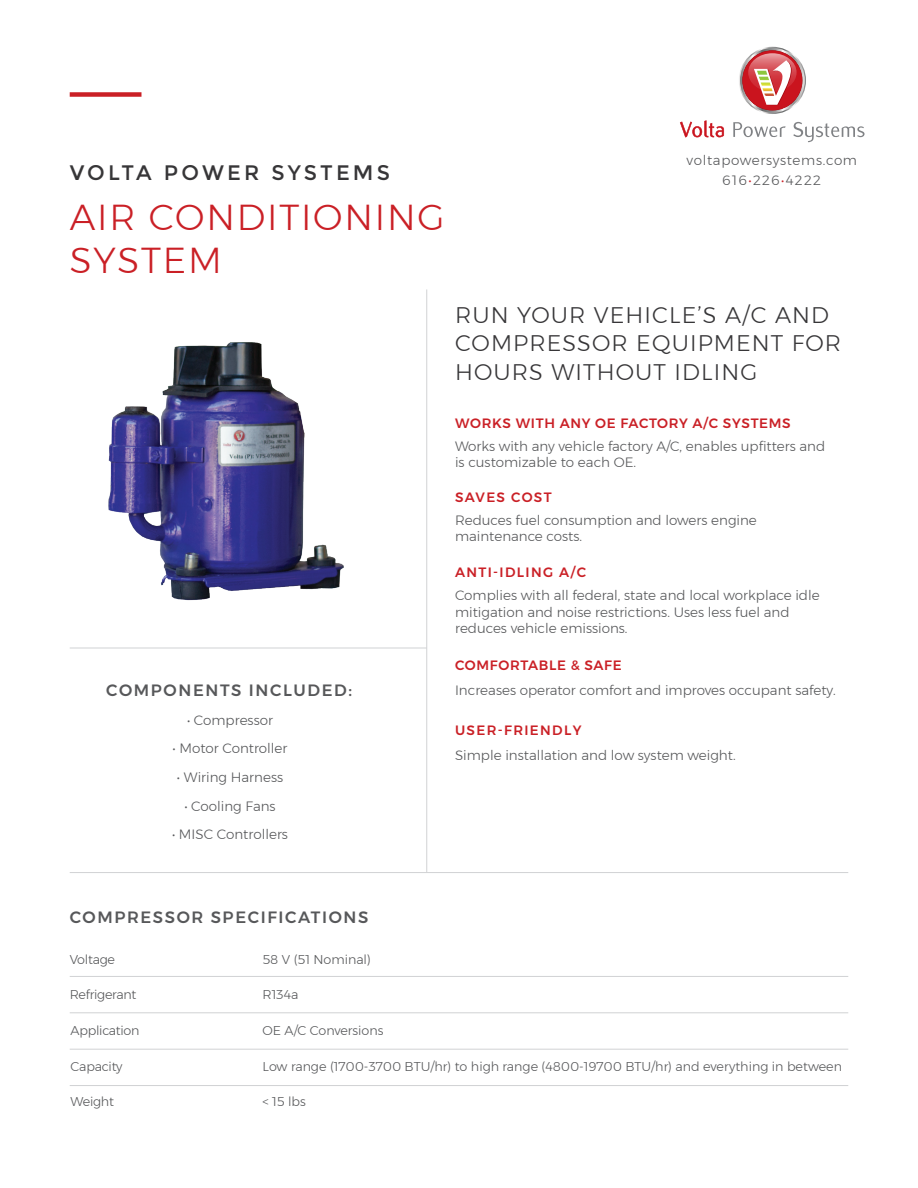
<style>
.page{position:relative;width:918px;height:1188px;background:#fff}
.page>*{position:absolute;margin:0;border:0;box-sizing:border-box;transform-origin:0 0}
.t1{font:300 36px/43.2px "Montserrat";letter-spacing:.05em;color:#ca2026}
.t2{font:300 22.5px/28.5px "Montserrat";letter-spacing:.05em;color:#373638}
.t3{font:21px "Montserrat";letter-spacing:.15em;color:#373638}
.t4{font:500 16.35px "Montserrat";letter-spacing:.1em;color:#57585a}
.t5{font:300 13.5px/16.2px "Montserrat";color:#57585a}
.t6{font:500 13.5px "Montserrat";letter-spacing:.05em;color:#ca2026}
.t7{font:500 13.5px "Montserrat";letter-spacing:.1em;color:#ca2026}
.t8{font:300 13.5px/19.5px "Montserrat";letter-spacing:.05em;color:#57585a;text-align:center}
.t9{font:300 12.75px "Montserrat";color:#57585a}
.t10{font:300 12.75px "Montserrat";letter-spacing:-.02em;color:#57585a}
.s1{color:#ca2026}
</style>
<div class="page">
<div style="left:70px;top:92px;width:72px;height:5px;background:#ca2026"></div>
<hr style="left:426px;top:289px;width:1px;height:584px;background:#d1d2d4">
<hr style="left:70px;top:976px;width:778px;height:1px;background:#d1d2d4">
<hr style="left:70px;top:1012px;width:778px;height:1px;background:#d1d2d4">
<hr style="left:70px;top:1049px;width:778px;height:1px;background:#d1d2d4">
<hr style="left:70px;top:1085px;width:778px;height:1px;background:#d1d2d4">
<svg style="left:739px;top:47px;width:67px;height:67px"></svg>
<svg style="left:740px;top:48px;width:65px;height:65px"></svg>
<svg style="left:742px;top:50px;width:60px;height:60px"></svg>
<svg style="left:680px;top:120px;width:44px;height:17px"></svg>
<svg style="left:733px;top:122px;width:53px;height:15px"></svg>
<svg style="left:793px;top:122px;width:72px;height:20px"></svg>
<img style="left:108px;top:342px;width:236px;height:259px">
<hr style="left:70px;top:872px;width:778px;height:1px;background:#d1d2d4">
<hr style="left:70px;top:648px;width:357px;height:1px;background:#d1d2d4">
<h3 class="t3" style="left:70px;top:161px;width:322px">VOLTA POWER SYSTEMS</h3>
<h1 class="t1" style="left:70px;top:195px;width:376px">AIR CONDITIONING<br>SYSTEM</h1>
<p class="t8" style="left:687px;top:151px;width:172px">voltapowersystems.com<br>616<span class="s1">•</span>226<span class="s1">•</span>4222</p>
<h2 class="t2" style="left:455px;top:300px;width:388px">RUN YOUR VEHICLE’S A/C AND<br>COMPRESSOR EQUIPMENT FOR<br>HOURS WITHOUT IDLING</h2>
<p class="t4" style="left:106px;top:678px;width:247px">COMPONENTS INCLUDED:</p>
<p class="t5" style="left:187px;top:712px;width:87px">• Compressor</p>
<p class="t5" style="left:173px;top:740px;width:117px">• Motor Controller</p>
<p class="t5" style="left:177px;top:769px;width:108px">• Wiring Harness</p>
<p class="t5" style="left:184px;top:798px;width:93px">• Cooling Fans</p>
<p class="t5" style="left:172px;top:826px;width:118px">• MISC Controllers</p>
<p class="t6" style="left:455px;top:413px;width:337px">WORKS WITH ANY OE FACTORY A/C SYSTEMS</p>
<p class="t5" style="left:455px;top:438px;width:372px">Works with any vehicle factory A/C, enables upfitters and is customizable to each OE.</p>
<p class="t7" style="left:455px;top:486px;width:98px">SAVES COST</p>
<p class="t5" style="left:455px;top:512px;width:303px">Reduces fuel consumption and lowers engine maintenance costs.</p>
<p class="t7" style="left:455px;top:562px;width:133px">ANTI-IDLING A/C</p>
<p class="t5" style="left:455px;top:587px;width:366px">Complies with all federal, state and local workplace idle mitigation and noise restrictions. Uses less fuel and reduces vehicle emissions.</p>
<p class="t6" style="left:455px;top:655px;width:168px">COMFORTABLE &amp; SAFE</p>
<p class="t5" style="left:455px;top:682px;width:382px">Increases operator comfort and improves occupant safety.</p>
<p class="t7" style="left:455px;top:720px;width:128px">USER-FRIENDLY</p>
<p class="t5" style="left:455px;top:747px;width:282px">Simple installation and low system weight.</p>
<p class="t4" style="left:70px;top:904px;width:300px">COMPRESSOR SPECIFICATIONS</p>
<p class="t10" style="left:70px;top:950px;width:47px">Voltage</p>
<p class="t9" style="left:263px;top:950px;width:110px">58 V (51 Nominal)</p>
<p class="t10" style="left:70px;top:985px;width:68px">Refrigerant</p>
<p class="t9" style="left:263px;top:985px;width:37px">R134a</p>
<p class="t10" style="left:71px;top:1021px;width:70px">Application</p>
<p class="t9" style="left:263px;top:1021px;width:122px">OE A/C Conversions</p>
<p class="t10" style="left:71px;top:1057px;width:53px">Capacity</p>
<p class="t9" style="left:263px;top:1057px;width:581px">Low range (1700-3700 BTU/hr) to high range (4800-19700 BTU/hr) and everything in between</p>
<p class="t9" style="left:71px;top:1092px;width:45px">Weight</p>
<p class="t9" style="left:263px;top:1092px;width:45px">&lt; 15 lbs</p>
</div>
